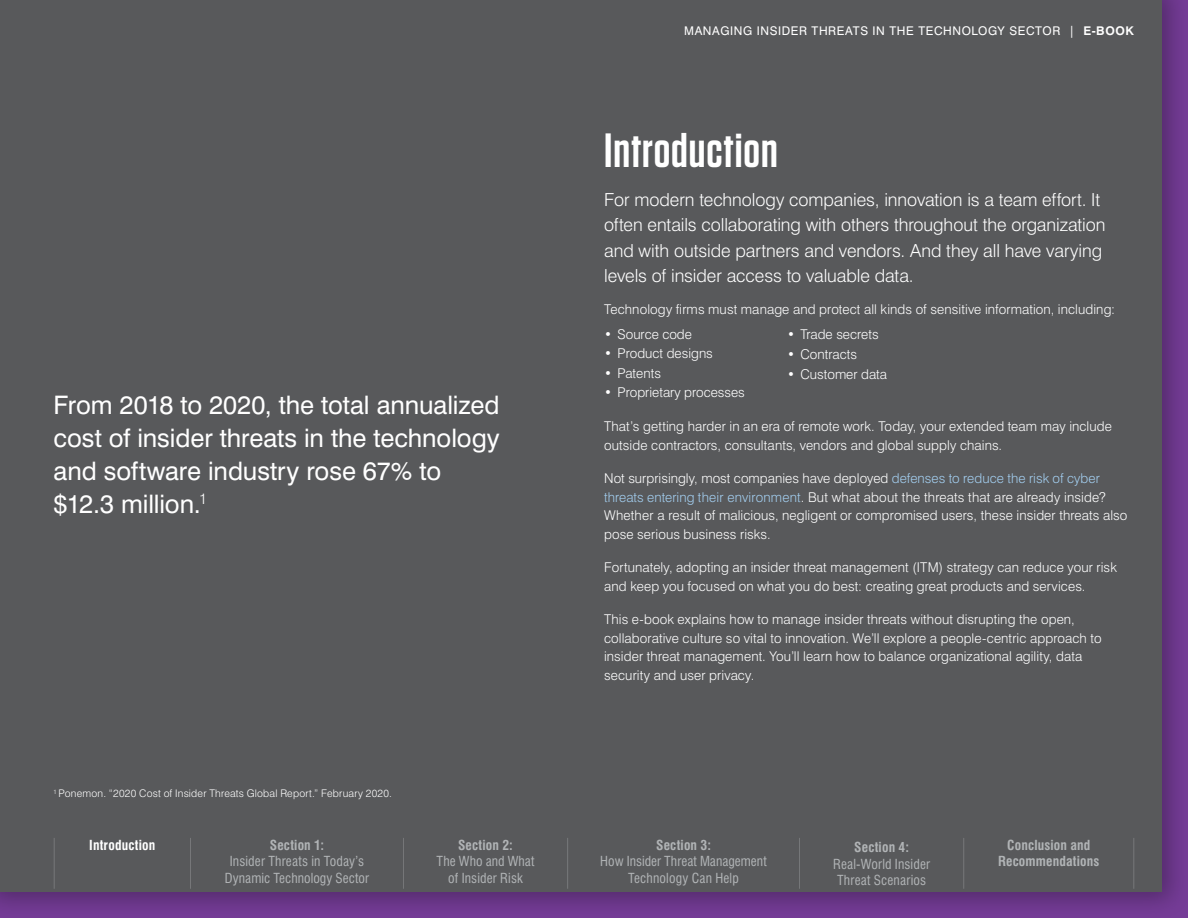
<style>
.page{position:relative;width:1188px;height:918px;background:#fff}
.page>*{position:absolute;margin:0;border:0;box-sizing:border-box;transform-origin:0 0}
.t1{font:600 48px "Tungsten";letter-spacing:.02em;color:#fff}
.t2{font:25.5px/33px "Swiss 721 BT";letter-spacing:-.005em;color:#fff}
.t3{font:300 18px/25.5px "Swiss 721 BT";letter-spacing:-.005em;color:#fff}
.t4{font:300 13.5px/18.8px "Swiss 721 BT";letter-spacing:.005em;color:#fff}
.t5{font:condensed 13.5px/16.5px "Swiss 721 BT";letter-spacing:.01em;color:#b1b4b6;text-align:center}
.t6{font:700 condensed 13.5px/16.5px "Swiss 721 BT";letter-spacing:.01em;color:#b1b4b6;text-align:center}
.t7{font:700 condensed 13.5px "Swiss 721 BT";letter-spacing:.015em;color:#fff}
.t8{font:12px "Swiss 721 BT";letter-spacing:.05em;color:#fff}
.t9{font:300 10.5px "Swiss 721 BT";letter-spacing:.02em;color:#fff}
.s1{font-weight:700}
.s2{color:#a2cdee}
</style>
<div class="page">
<div style="left:0;top:0;width:1188px;height:918px;background:#000;opacity:.3"></div>
<div style="left:0;top:0;width:1162px;height:892px;background:#58595b"></div>
<hr style="left:567px;top:838px;width:1px;height:51px;background:#b1b4b6">
<hr style="left:1134px;top:838px;width:1px;height:51px;background:#b1b4b6">
<hr style="left:403px;top:838px;width:1px;height:51px;background:#b1b4b6">
<hr style="left:190px;top:838px;width:1px;height:51px;background:#b1b4b6">
<hr style="left:54px;top:838px;width:1px;height:51px;background:#b1b4b6">
<hr style="left:799px;top:838px;width:1px;height:51px;background:#b1b4b6">
<hr style="left:963px;top:838px;width:1px;height:51px;background:#b1b4b6">
<h2 class="t2" style="left:54px;top:388px;width:448px">From 2018 to 2020, the total annualized cost of insider threats in the technology and software industry rose 67% to $12.3 million.<sup>1</sup></h2>
<p class="t9" style="left:54px;top:787px;width:340px"><sup>1</sup> Ponemon. “2020 Cost of Insider Threats Global Report.” February 2020.</p>
<p class="t7" style="left:89px;top:837px;width:68px">Introduction</p>
<p class="t6" style="left:270px;top:837px;width:56px">Section 1:</p>
<p class="t5" style="left:225px;top:853px;width:146px">Insider Threats in Today’s<br>Dynamic Technology Sector</p>
<p class="t6" style="left:458px;top:837px;width:56px">Section 2:</p>
<p class="t5" style="left:437px;top:853px;width:99px">The Who and What of Insider Risk</p>
<p class="t8" style="left:684px;top:24px;width:451px">MANAGING INSIDER THREATS IN THE TECHNOLOGY SECTOR | <span class="s1">E-BOOK</span></p>
<h1 class="t1" style="left:604px;top:125px;width:175px">Introduction</h1>
<p class="t3" style="left:604px;top:186px;width:503px">For modern technology companies, innovation is a team effort. It often entails collaborating with others throughout the organization and with outside partners and vendors. And they all have varying levels of insider access to valuable data.</p>
<p class="t4" style="left:604px;top:300px;width:513px">Technology firms must manage and protect all kinds of sensitive information, including:</p>
<p class="t4" style="left:604px;top:325px;width:89px">• Source code</p>
<p class="t4" style="left:604px;top:344px;width:110px">• Product designs</p>
<p class="t4" style="left:604px;top:363px;width:58px">• Patents</p>
<p class="t4" style="left:604px;top:383px;width:142px">• Proprietary processes</p>
<p class="t4" style="left:787px;top:325px;width:93px">• Trade secrets</p>
<p class="t4" style="left:787px;top:344px;width:71px">• Contracts</p>
<p class="t4" style="left:787px;top:364px;width:102px">• Customer data</p>
<p class="t4" style="left:604px;top:417px;width:509px">That’s getting harder in an era of remote work. Today, your extended team may include outside contractors, consultants, vendors and global supply chains.</p>
<p class="t4" style="left:604px;top:469px;width:525px">Not surprisingly, most companies have deployed <span class="s2">defenses to reduce the risk of cyber threats entering their environment</span>. But what about the threats that are already inside?<br>Whether a result of malicious, negligent or compromised users, these insider threats also pose serious business risks.</p>
<p class="t4" style="left:604px;top:558px;width:514px">Fortunately, adopting an insider threat management (ITM) strategy can reduce your risk and keep you focused on what you do best: creating great products and services.</p>
<p class="t4" style="left:604px;top:610px;width:499px">This e-book explains how to manage insider threats without disrupting the open, collaborative culture so vital to innovation. We’ll explore a people-centric approach to insider threat management. You’ll learn how to balance organizational agility, data security and user privacy.</p>
<p class="t6" style="left:656px;top:837px;width:56px">Section 3:</p>
<p class="t5" style="left:600px;top:853px;width:168px">How Insider Threat Management<br>Technology Can Help</p>
<p class="t6" style="left:854px;top:839px;width:56px">Section 4:</p>
<p class="t5" style="left:833px;top:855px;width:98px;text-align:left">Real-World Insider<br>Threat Scenarios</p>
<p class="t6" style="left:998px;top:837px;width:103px">Conclusion and<br>Recommendations</p>
</div>
